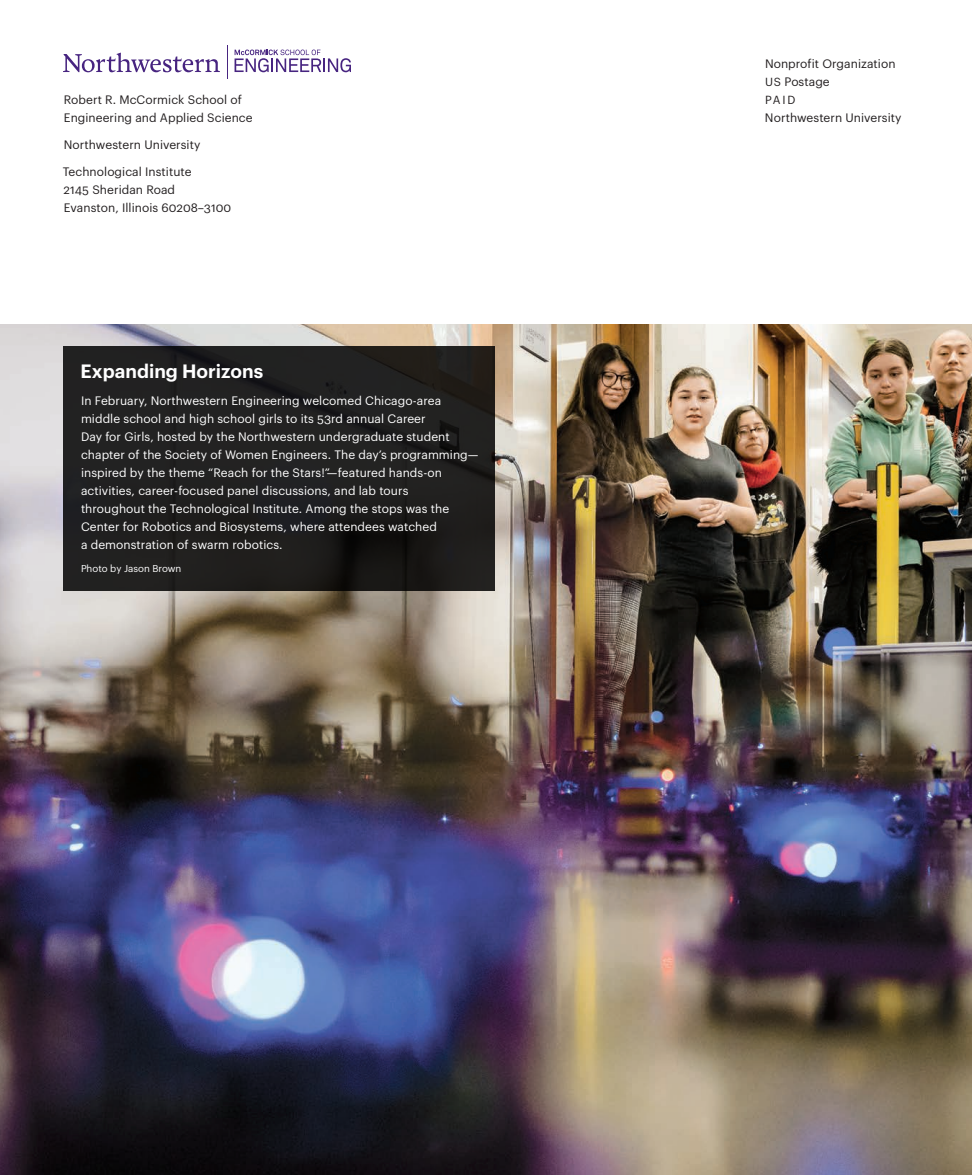
<style>
.page{position:relative;width:972px;height:1175px;background:#fff}
.page>*{position:absolute;margin:0;border:0;box-sizing:border-box;transform-origin:0 0}
.subhead_graphik_bold_ulc{font:600 18.9px "Graphik";color:#fff}
.body_text{font:12px/18px "Graphik";letter-spacing:.005em;color:#fff}
.t1{font:12px/18px "Graphik";letter-spacing:.005em;color:#231f20}
.t2{font:11.55px "Graphik";color:#231f20}
.captions{font:9.75px "Graphik";color:#fff}
.s1{font-size:11.55px}
</style>
<div class="page">
<svg style="left:63px;top:53px;width:157px;height:19px"></svg>
<hr style="left:227px;top:45px;width:1px;height:34px;background:#472480">
<svg style="left:235px;top:50px;width:116px;height:22px"></svg>
<img style="left:0;top:324px;width:972px;height:850px">
<svg style="left:63px;top:346px;width:432px;height:245px;background:#1f1e1e"></svg>
<p class="t1" style="left:64px;top:89px;width:190px">Robert R. McCormick School of<br>Engineering and Applied Science</p>
<p class="t1" style="left:64px;top:134px;width:138px">Northwestern University</p>
<p class="t1" style="left:63px;top:161px;width:170px">Technological Institute<br>2145 Sheridan Road<br>Evanston, Illinois 60208–3100</p>
<p class="subhead_graphik_bold_ulc" style="left:81px;top:357px;width:184px">Expanding Horizons</p>
<p class="body_text" style="left:81px;top:391px;width:399px">In February, Northwestern Engineering welcomed Chicago-area middle school and high school girls to its 53rd annual Career<br>Day for Girls, hosted by the Northwestern undergraduate student chapter of the Society of Women Engineers. The day’s programming— inspired by the theme “Reach for the Stars!”—featured hands-on activities, career-focused panel discussions, and lab tours<br>throughout the Technological Institute. Among the stops was the Center for Robotics and Biosystems, where attendees watched<br>a demonstration of swarm robotics.</p>
<p class="captions" style="left:81px;top:561px;width:102px">Photo by Jason Brown</p>
<p class="t1" style="left:765px;top:53px;width:132px">Nonprofit Organization<br><span class="s1">US</span> Postage</p>
<p class="t2" style="left:765px;top:91px;width:32px">PAID</p>
<p class="t1" style="left:765px;top:107px;width:138px">Northwestern University</p>
</div>
